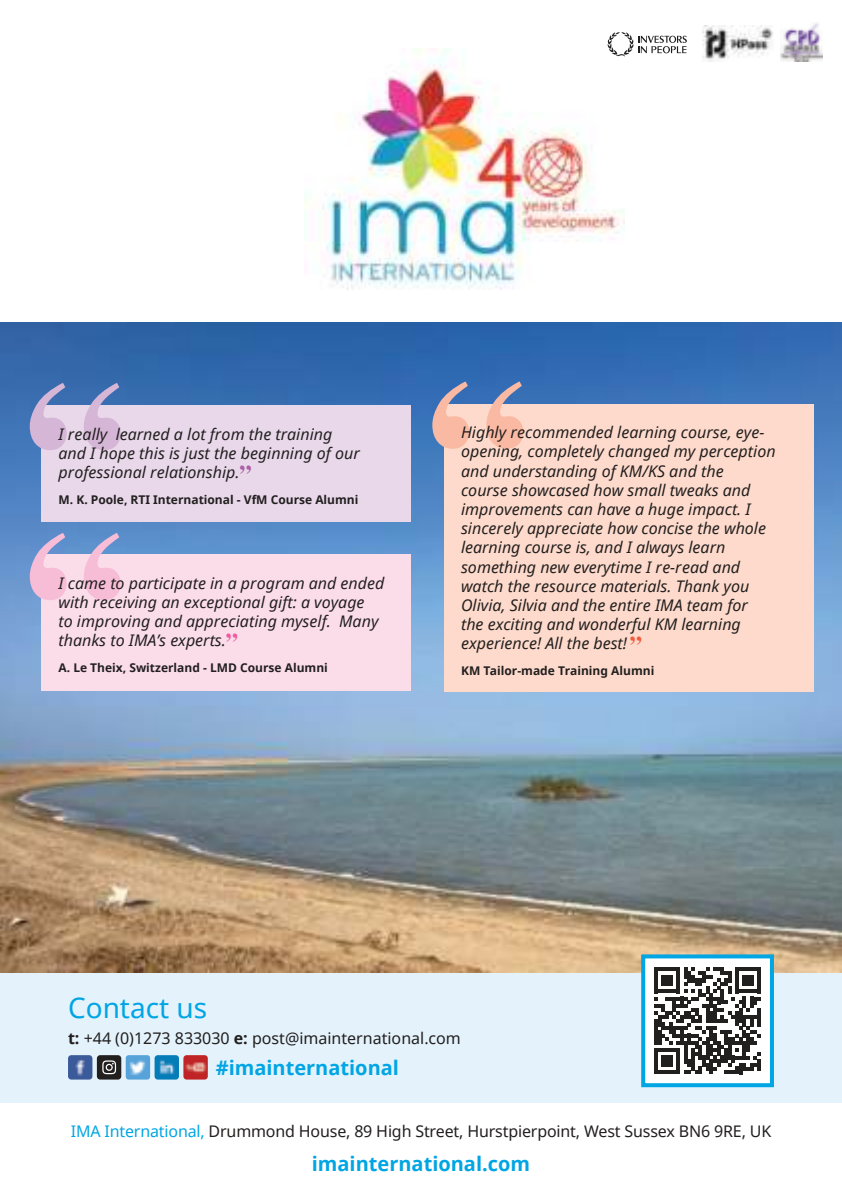
<style>
.page{position:relative;width:842px;height:1191px;background:#fff}
.page>*{position:absolute;margin:0;border:0;box-sizing:border-box;transform-origin:0 0}
.t1{font:28px "Noto Sans";color:#00a5e4}
.t2{font:700 20px "Noto Sans";color:#00a5e4}
.t3{font:italic 16px/19.2px "Noto Sans";color:#221f1f}
.t4{font:16px "Noto Sans";letter-spacing:-.01em;color:#221f1f}
.t5{font:700 12px "Noto Sans";color:#221f1f}
.s1{font-family:"Times";font-weight:700;font-style:normal;font-size:24px;color:#ad5ea5}
.s2{font-family:"Times";font-weight:700;font-style:normal;font-size:24px;color:#ef5aa0}
.s3{font-family:"Times";font-weight:700;font-style:normal;font-size:24px;color:#f05a3f}
.s4{font-weight:700}
.s5{color:#00a5e4}
</style>
<div class="page">
<img style="left:0;top:322px;width:842px;height:650px">
<div style="left:0;top:973px;width:842px;height:129px;background:#e3f2fb"></div>
<img style="left:68px;top:1055px;width:24px;height:24px">
<img style="left:155px;top:1055px;width:24px;height:24px">
<img style="left:183px;top:1055px;width:25px;height:24px">
<div style="left:97px;top:1055px;width:24px;height:24px;background:#221f1f;border-radius:3px"></div>
<svg style="left:102px;top:1060px;width:14px;height:14px"></svg>
<svg style="left:639px;top:952px;width:137px;height:136px;background:#93a4aa"></svg>
<div style="left:42px;top:405px;width:369px;height:117px;background:#e8d8ea"></div>
<svg style="left:30px;top:383px;width:91px;height:67px"></svg>
<div style="left:42px;top:554px;width:369px;height:136px;background:#fbddea"></div>
<svg style="left:30px;top:533px;width:91px;height:67px"></svg>
<div style="left:444px;top:404px;width:370px;height:288px;background:#fddacb"></div>
<svg style="left:432px;top:381px;width:91px;height:68px"></svg>
<img style="left:304px;top:48px;width:320px;height:241px">
<img style="left:702px;top:26px;width:71px;height:36px">
<img style="left:780px;top:22px;width:43px;height:39px">
<svg style="left:607px;top:32px;width:80px;height:25px"></svg>
<img style="left:126px;top:1055px;width:24px;height:24px">
<p class="t3" style="left:59px;top:426px;width:303px">I really learned a lot from the training and I hope this is just the beginning of our professional relationship.<span class="s1">”</span></p>
<p class="t5" style="left:59px;top:494px;width:301px">M. K. Poole, RTI International - VfM Course Alumni</p>
<p class="t3" style="left:59px;top:574px;width:327px">I came to participate in a program and ended with receiving an exceptional gift: a voyage<br>to improving and appreciating myself. Many thanks to IMA’s experts.<span class="s2">”</span></p>
<p class="t5" style="left:59px;top:662px;width:271px">A. Le Theix, Switzerland - LMD Course Alumni</p>
<p class="t3" style="left:461px;top:424px;width:316px">Highly recommended learning course, eye&shy;opening, completely changed my perception and understanding of KM/KS and the<br>course showcased how small tweaks and improvements can have a huge impact. I sincerely appreciate how concise the whole learning course is, and I always learn something new everytime I re-read and watch the resource materials. Thank you Olivia, Silvia and the entire IMA team for<br>the exciting and wonderful KM learning experience! All the best! <span class="s3">”</span></p>
<p class="t5" style="left:461px;top:666px;width:195px">KM Tailor-made Training Alumni</p>
<h1 class="t1" style="left:68px;top:996px;width:141px">Contact us</h1>
<p class="t4" style="left:68px;top:1031px;width:394px"><span class="s4">t:</span> +44 (0)1273 833030 <span class="s4">e:</span> post@imainternational.com</p>
<p class="t2" style="left:216px;top:1059px;width:185px">#imainternational</p>
<p class="t4" style="left:71px;top:1124px;width:702px"><span class="s5">IMA International,</span> Drummond House, 89 High Street, Hurstpierpoint, West Sussex BN6 9RE, UK</p>
<p class="t2" style="left:312px;top:1155px;width:220px">imainternational.com</p>
</div>
